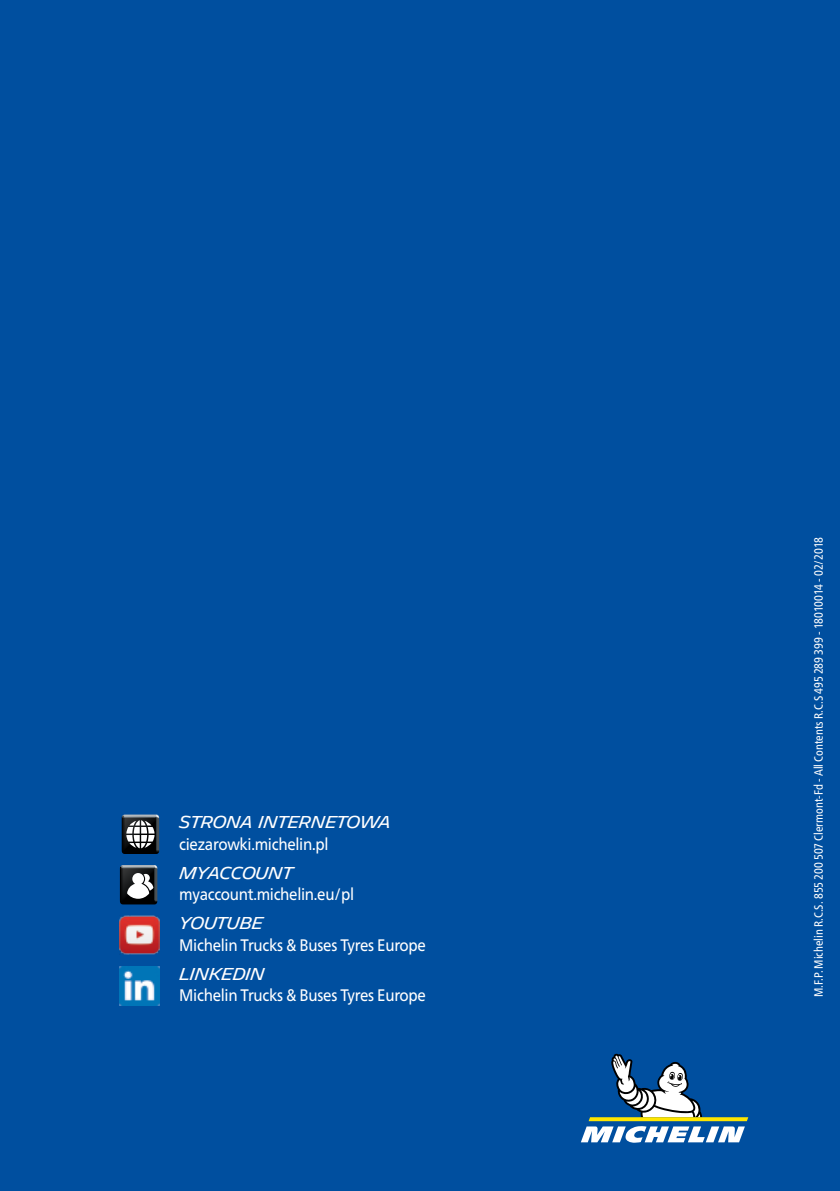
<style>
.page{position:relative;width:840px;height:1191px;background:#fff}
.page>*{position:absolute;margin:0;border:0;box-sizing:border-box;transform-origin:0 0}
.t1{font:16.6px "Frutiger Neue LTW1 G";letter-spacing:-.02em;color:#fff;scale:.9 1}
.t2{font:16.6px "Michelin Beta";letter-spacing:-.075em;color:#fff;scale:.9 1}
.t3{font:condensed 12px "Frutiger Neue LTW1 G";color:#fff}
</style>
<div class="page">
<div style="left:0;top:0;width:839px;height:1191px;background:#004f9f"></div>
<svg style="left:581px;top:1053px;width:166px;height:89px"></svg>
<img style="left:120px;top:966px;width:39px;height:39px">
<svg style="left:122px;top:814px;width:37px;height:40px"></svg>
<svg style="left:120px;top:865px;width:37px;height:39px"></svg>
<img style="left:120px;top:915px;width:39px;height:40px">
<p class="t2" style="left:179px;top:812px;width:237px">STRONA INTERNETOWA</p>
<p class="t1" style="left:179px;top:831px;width:167px">ciezarowki.michelin.pl</p>
<p class="t2" style="left:179px;top:863px;width:128px">MYACCOUNT</p>
<p class="t1" style="left:179px;top:882px;width:196px">myaccount.michelin.eu/pl</p>
<p class="t2" style="left:179px;top:913px;width:95px">YOUTUBE</p>
<p class="t1" style="left:179px;top:932px;width:275px">Michelin Trucks &amp; Buses Tyres Europe</p>
<p class="t2" style="left:179px;top:964px;width:97px">LINKEDIN</p>
<p class="t1" style="left:179px;top:983px;width:275px">Michelin Trucks &amp; Buses Tyres Europe</p>
<p class="t3" style="left:809px;top:997px;width:462px;rotate:-90deg">M.F.P. Michelin R.C.S. 855 200 507 Clermont-Fd - All Contents R.C.S 495 289 399 - 18010014 - 02/2018</p>
</div>
